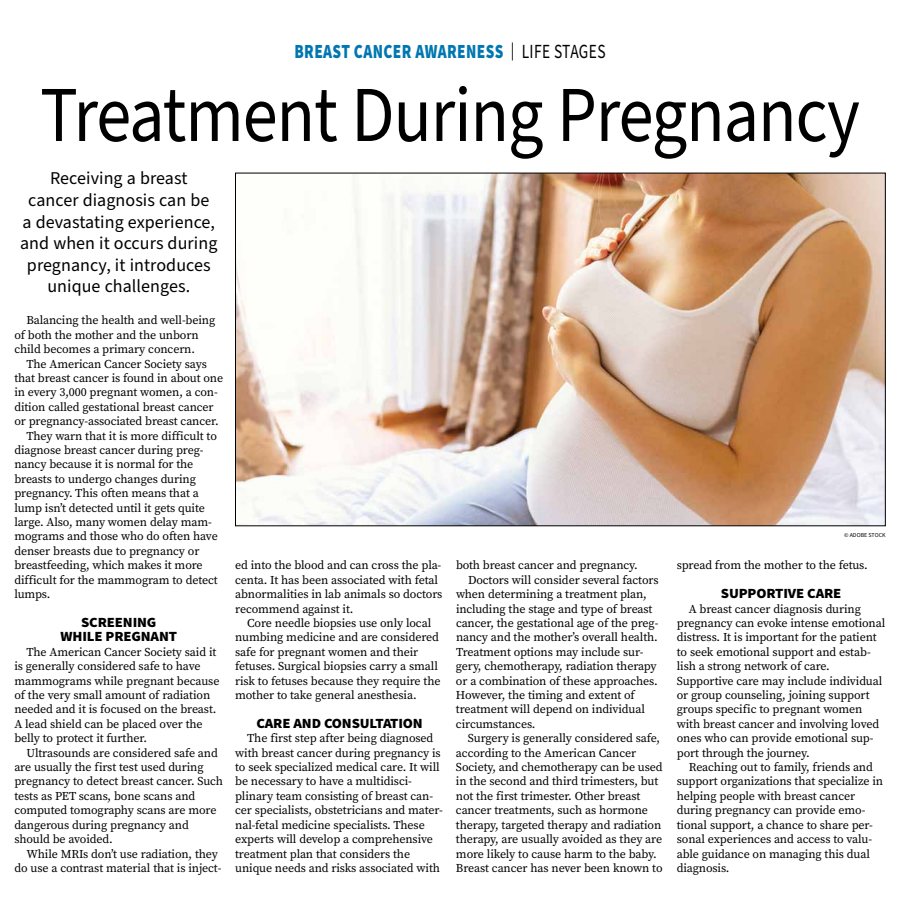
<style>
.page{position:relative;width:900px;height:908px;background:#fff}
.page>*{position:absolute;margin:0;border:0;box-sizing:border-box;transform-origin:0 0}
.t1{font:79.2px "Source Sans Pro";letter-spacing:-.015em;color:#000;scale:.89 1}
.t2{font:900 20px "Source Sans Pro";letter-spacing:.025em;color:#0077b1;scale:.77 1}
.t3{font:18px/21.6px "Source Sans Pro";letter-spacing:.005em;color:#000;text-align:center}
.t4{font:900 14px/14.4px "Source Sans Pro";letter-spacing:-.01em;color:#000;text-align:center;scale:1.05 1}
.t5{font:12px/14.4px "Source Serif Pro";letter-spacing:-.01em;color:#000}
.t6{font:6px "Source Sans Pro";color:#000}
.s1{font-weight:400;font-size:18px;color:#000}
.s2{font-weight:400;color:#000}
</style>
<div class="page">
<img style="left:237px;top:175px;width:647px;height:349px">
<h2 class="t2" style="left:294px;top:38px;width:406px">BREAST CANCER AWARENESS <span class="s1">|</span> <span class="s2">LIFE STAGES</span></h2>
<h1 class="t1" style="left:40px;top:62px;width:923px">Treatment During Pregnancy</h1>
<h3 class="t3" style="left:20px;top:168px;width:199px">Receiving a breast<br>cancer diagnosis can be<br>a devastating experience, and when it occurs during pregnancy, it introduces unique challenges.</h3>
<p class="t5" style="left:14px;top:313px;width:202px;text-indent:12px">Balancing the health and well-being of both the mother and the unborn child becomes a primary concern.</p>
<p class="t5" style="left:26px;top:356px;width:182px">The American Cancer Society says</p>
<p class="t5" style="left:14px;top:370px;width:210px">that breast cancer is found in about one</p>
<p class="t5" style="left:14px;top:385px;width:205px">in every 3,000 pregnant women, a con-</p>
<p class="t5" style="left:14px;top:399px;width:201px">dition called gestational breast cancer</p>
<p class="t5" style="left:14px;top:414px;width:206px">or pregnancy-associated breast cancer.</p>
<p class="t5" style="left:26px;top:428px;width:192px">They warn that it is more difficult to</p>
<p class="t5" style="left:14px;top:442px;width:191px">diagnose breast cancer during preg-</p>
<p class="t5" style="left:14px;top:457px;width:181px">nancy because it is normal for the</p>
<p class="t5" style="left:14px;top:471px;width:183px">breasts to undergo changes during</p>
<p class="t5" style="left:14px;top:486px;width:186px">pregnancy. This often means that a</p>
<p class="t5" style="left:14px;top:500px;width:192px">lump isn’t detected until it gets quite</p>
<p class="t5" style="left:14px;top:514px;width:199px">large. Also, many women delay mam-</p>
<p class="t5" style="left:14px;top:529px;width:205px">mograms and those who do often have</p>
<p class="t5" style="left:14px;top:543px;width:187px">denser breasts due to pregnancy or</p>
<p class="t5" style="left:14px;top:558px;width:190px">breastfeeding, which makes it more</p>
<p class="t5" style="left:14px;top:572px;width:205px">difficult for the mammogram to detect</p>
<p class="t5" style="left:14px;top:586px;width:38px">lumps.</p>
<p class="t4" style="left:61px;top:615px;width:113px">SCREENING<br>WHILE PREGNANT</p>
<p class="t5" style="left:14px;top:644px;width:207px;text-indent:12px">The American Cancer Society said it is generally considered safe to have mammograms while pregnant because of the very small amount of radiation needed and it is focused on the breast.<br>A lead shield can be placed over the belly to protect it further.</p>
<p class="t5" style="left:14px;top:745px;width:210px;text-indent:12px">Ultrasounds are considered safe and are usually the first test used during pregnancy to detect breast cancer. Such tests as PET scans, bone scans and computed tomography scans are more dangerous during pregnancy and should be avoided.</p>
<p class="t5" style="left:14px;top:846px;width:209px;text-align:right">While MRIs don’t use radiation, they do use a contrast material that is inject-</p>
<p class="t5" style="left:235px;top:558px;width:209px">ed into the blood and can cross the pla&shy;centa. It has been associated with fetal abnormalities in lab animals so doctors recommend against it.</p>
<p class="t5" style="left:235px;top:615px;width:207px;text-indent:12px">Core needle biopsies use only local numbing medicine and are considered safe for pregnant women and their fetuses. Surgical biopsies carry a small risk to fetuses because they require the mother to take general anesthesia.</p>
<p class="t4" style="left:256px;top:716px;width:160px">CARE AND CONSULTATION</p>
<p class="t5" style="left:235px;top:730px;width:209px;text-indent:12px">The first step after being diagnosed with breast cancer during pregnancy is to seek specialized medical care. It will be necessary to have a multidisci&shy;plinary team consisting of breast can&shy;cer specialists, obstetricians and mater&shy;nal-fetal medicine specialists. These experts will develop a comprehensive treatment plan that considers the unique needs and risks associated with</p>
<p class="t5" style="left:456px;top:558px;width:183px">both breast cancer and pregnancy.</p>
<p class="t5" style="left:468px;top:572px;width:192px">Doctors will consider several factors</p>
<p class="t5" style="left:456px;top:586px;width:192px">when determining a treatment plan,</p>
<p class="t5" style="left:456px;top:601px;width:198px">including the stage and type of breast</p>
<p class="t5" style="left:456px;top:615px;width:204px">cancer, the gestational age of the preg-</p>
<p class="t5" style="left:456px;top:630px;width:203px">nancy and the mother’s overall health.</p>
<p class="t5" style="left:456px;top:644px;width:189px">Treatment options may include sur-</p>
<p class="t5" style="left:456px;top:658px;width:202px">gery, chemotherapy, radiation therapy</p>
<p class="t5" style="left:456px;top:673px;width:203px">or a combination of these approaches.</p>
<p class="t5" style="left:456px;top:687px;width:180px">However, the timing and extent of</p>
<p class="t5" style="left:456px;top:702px;width:190px">treatment will depend on individual</p>
<p class="t5" style="left:456px;top:716px;width:81px">circumstances.</p>
<p class="t5" style="left:468px;top:730px;width:194px">Surgery is generally considered safe,</p>
<p class="t5" style="left:456px;top:745px;width:182px">according to the American Cancer</p>
<p class="t5" style="left:456px;top:759px;width:208px">Society, and chemotherapy can be used</p>
<p class="t5" style="left:456px;top:774px;width:204px">in the second and third trimesters, but</p>
<p class="t5" style="left:456px;top:788px;width:186px">not the first trimester. Other breast</p>
<p class="t5" style="left:456px;top:802px;width:194px">cancer treatments, such as hormone</p>
<p class="t5" style="left:456px;top:817px;width:207px">therapy, targeted therapy and radiation</p>
<p class="t5" style="left:456px;top:831px;width:208px">therapy, are usually avoided as they are</p>
<p class="t5" style="left:456px;top:846px;width:202px">more likely to cause harm to the baby.</p>
<p class="t5" style="left:456px;top:860px;width:208px">Breast cancer has never been known to</p>
<p class="t6" style="left:844px;top:530px;width:43px">© ADOBE STOCK</p>
<p class="t5" style="left:677px;top:558px;width:192px">spread from the mother to the fetus.</p>
<p class="t4" style="left:721px;top:586px;width:116px">SUPPORTIVE CARE</p>
<p class="t5" style="left:677px;top:601px;width:210px;text-indent:12px">A breast cancer diagnosis during pregnancy can evoke intense emotional distress. It is important for the patient to seek emotional support and estab&shy;lish a strong network of care.<br>Supportive care may include individual or group counseling, joining support groups specific to pregnant women with breast cancer and involving loved ones who can provide emotional sup&shy;port through the journey.</p>
<p class="t5" style="left:677px;top:759px;width:208px;text-indent:12px">Reaching out to family, friends and support organizations that specialize in helping people with breast cancer during pregnancy can provide emo&shy;tional support, a chance to share per&shy;sonal experiences and access to valu&shy;able guidance on managing this dual diagnosis.</p>
</div>
